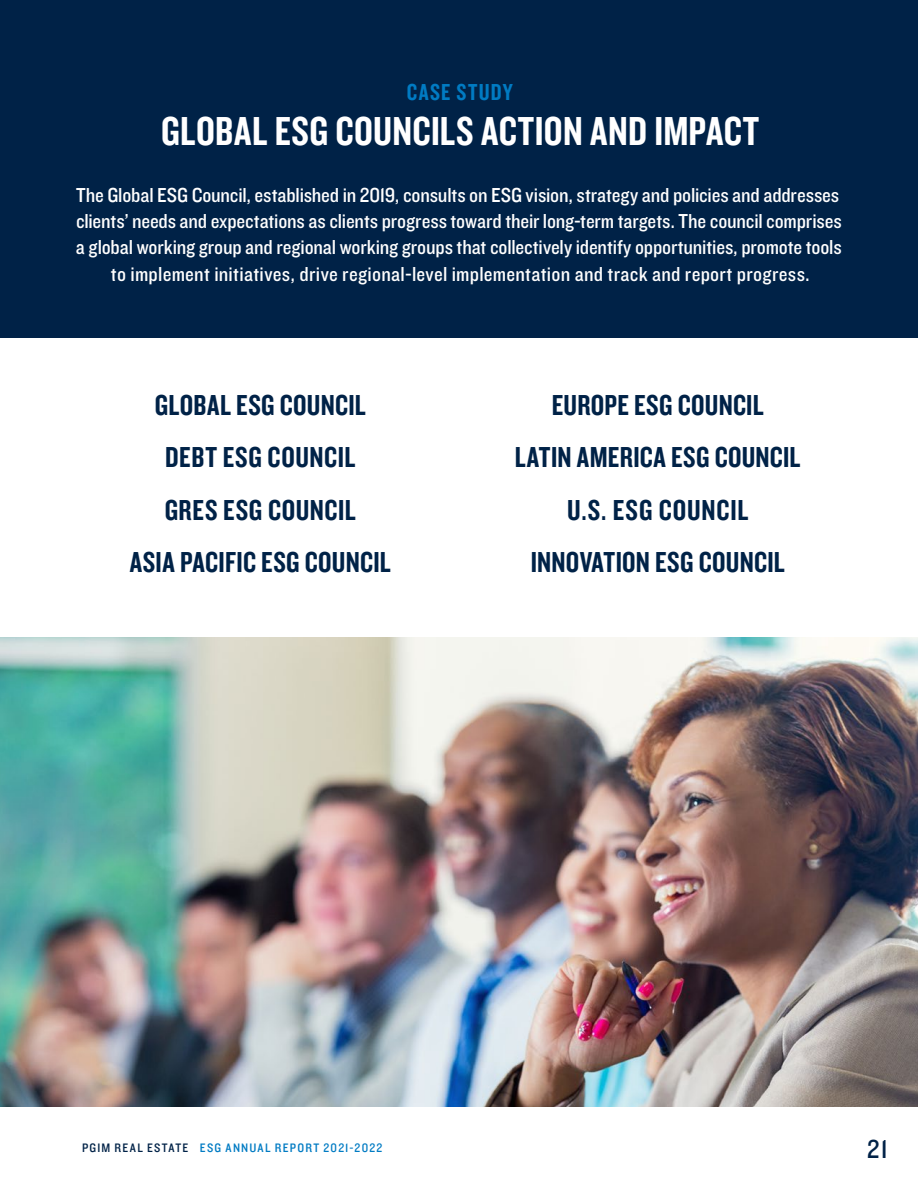
<style>
.page{position:relative;width:918px;height:1188px;background:#fff}
.page>*{position:absolute;margin:0;border:0;box-sizing:border-box;transform-origin:0 0}
.CASE_STUDY_TITLE{font:42px "Knockout 49 Liteweight";letter-spacing:.01em;color:#fff}
.HEADLINE_SMALLER{font:30px "Knockout 49 Liteweight";letter-spacing:.01em;color:#002247}
.t1{font:27px "Knockout 30 Junior Welterwt";color:#002247}
.CASE_STUDY{font:24px "Knockout 49 Liteweight";letter-spacing:.06em;color:#007bc3}
.intro_text{font:21px/26.2px "Knockout 30 Junior Welterwt";letter-spacing:-.005em;color:#fff;text-align:center}
.t2{font:12.75px "Knockout 30 Junior Welterwt";letter-spacing:.1em;color:#007bc3}
.s1{color:#002247}
</style>
<div class="page">
<div style="left:0;top:0;width:918px;height:338px;background:#002247"></div>
<img style="left:0;top:637px;width:918px;height:470px">
<p class="CASE_STUDY" style="left:407px;top:77px;width:108px">CASE STUDY</p>
<p class="CASE_STUDY_TITLE" style="left:161px;top:104px;width:600px">GLOBAL ESG COUNCILS ACTION AND IMPACT</p>
<p class="intro_text" style="left:76px;top:181px;width:767px">The Global ESG Council, established in 2019, consults on ESG vision, strategy and policies and addresses clients’ needs and expectations as clients progress toward their long-term targets. The council comprises a global working group and regional working groups that collectively identify opportunities, promote tools to implement initiatives, drive regional-level implementation and track and report progress.</p>
<p class="HEADLINE_SMALLER" style="left:155px;top:386px;width:212px">GLOBAL ESG COUNCIL</p>
<p class="HEADLINE_SMALLER" style="left:165px;top:438px;width:192px">DEBT ESG COUNCIL</p>
<p class="HEADLINE_SMALLER" style="left:165px;top:491px;width:193px">GRES ESG COUNCIL</p>
<p class="HEADLINE_SMALLER" style="left:130px;top:543px;width:262px">ASIA PACIFIC ESG COUNCIL</p>
<p class="HEADLINE_SMALLER" style="left:552px;top:386px;width:213px">EUROPE ESG COUNCIL</p>
<p class="HEADLINE_SMALLER" style="left:515px;top:438px;width:287px">LATIN AMERICA ESG COUNCIL</p>
<p class="HEADLINE_SMALLER" style="left:567px;top:491px;width:183px">U.S. ESG COUNCIL</p>
<p class="HEADLINE_SMALLER" style="left:531px;top:543px;width:255px">INNOVATION ESG COUNCIL</p>
<p class="t2" style="left:82px;top:1140px;width:302px"><span class="s1">PGIM REAL ESTATE</span> ESG ANNUAL REPORT 2021-2022</p>
<p class="t1" style="left:867px;top:1131px;width:22px">21</p>
</div>
